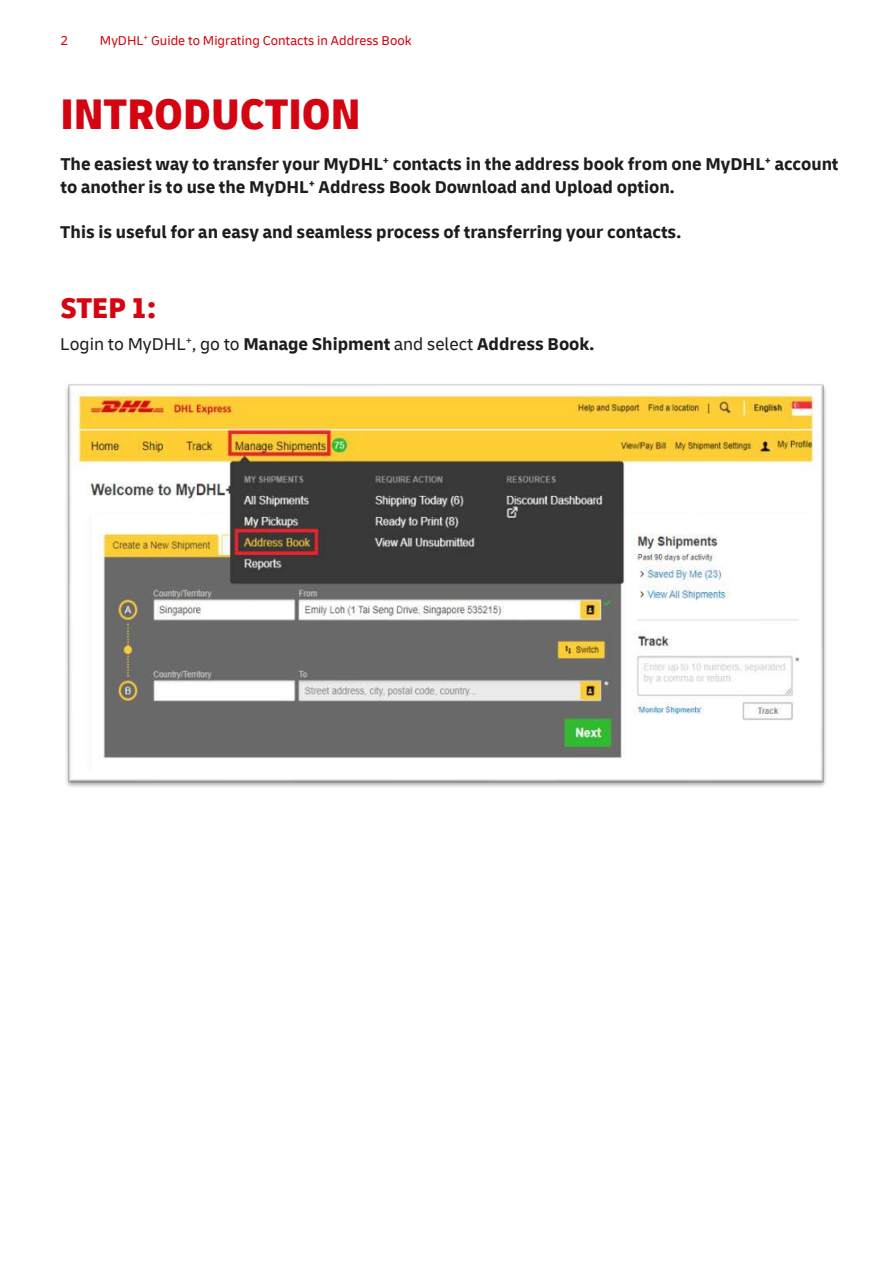
<style>
.page{position:relative;width:893px;height:1263px;background:#fff}
.page>*{position:absolute;margin:0;border:0;box-sizing:border-box;transform-origin:0 0}
.t1{font:900 condensed 45px "Delivery";color:#d40511}
.t2{font:900 condensed 30px "Delivery";color:#d40511}
.t3{font:700 18px/22.5px "Delivery";color:#1d1d1b}
.t4{font:18px "Delivery";color:#1d1d1b}
.t5{font:13.5px "Delivery";color:#d40511}
.s1{font-weight:700}
</style>
<div class="page">
<img style="left:66px;top:384px;width:760px;height:403px">
<svg style="left:202px;top:763px;width:27px;height:24px"></svg>
<svg style="left:229px;top:763px;width:26px;height:24px"></svg>
<svg style="left:255px;top:763px;width:26px;height:24px"></svg>
<svg style="left:281px;top:763px;width:27px;height:24px"></svg>
<svg style="left:308px;top:763px;width:26px;height:24px"></svg>
<svg style="left:533px;top:766px;width:35px;height:21px"></svg>
<div style="left:303px;top:720px;width:35px;height:35px;background:#696969"></div>
<p class="t5" style="left:60px;top:32px;width:9px">2</p>
<p class="t5" style="left:100px;top:32px;width:313px">MyDHL<sup>+</sup> Guide to Migrating Contacts in Address Book</p>
<h1 class="t1" style="left:60px;top:86px;width:302px">INTRODUCTION</h1>
<p class="t3" style="left:60px;top:153px;width:780px">The easiest way to transfer your MyDHL<sup>+</sup> contacts in the address book from one MyDHL<sup>+</sup> account to another is to use the MyDHL<sup>+</sup> Address Book Download and Upload option.</p>
<p class="t3" style="left:60px;top:220px;width:622px">This is useful for an easy and seamless process of transferring your contacts.</p>
<h2 class="t2" style="left:60px;top:289px;width:97px">STEP 1:</h2>
<p class="t4" style="left:60px;top:333px;width:535px">Login to MyDHL<sup>+</sup>, go to <span class="s1">Manage Shipment</span> and select <span class="s1">Address Book.</span></p>
</div>
